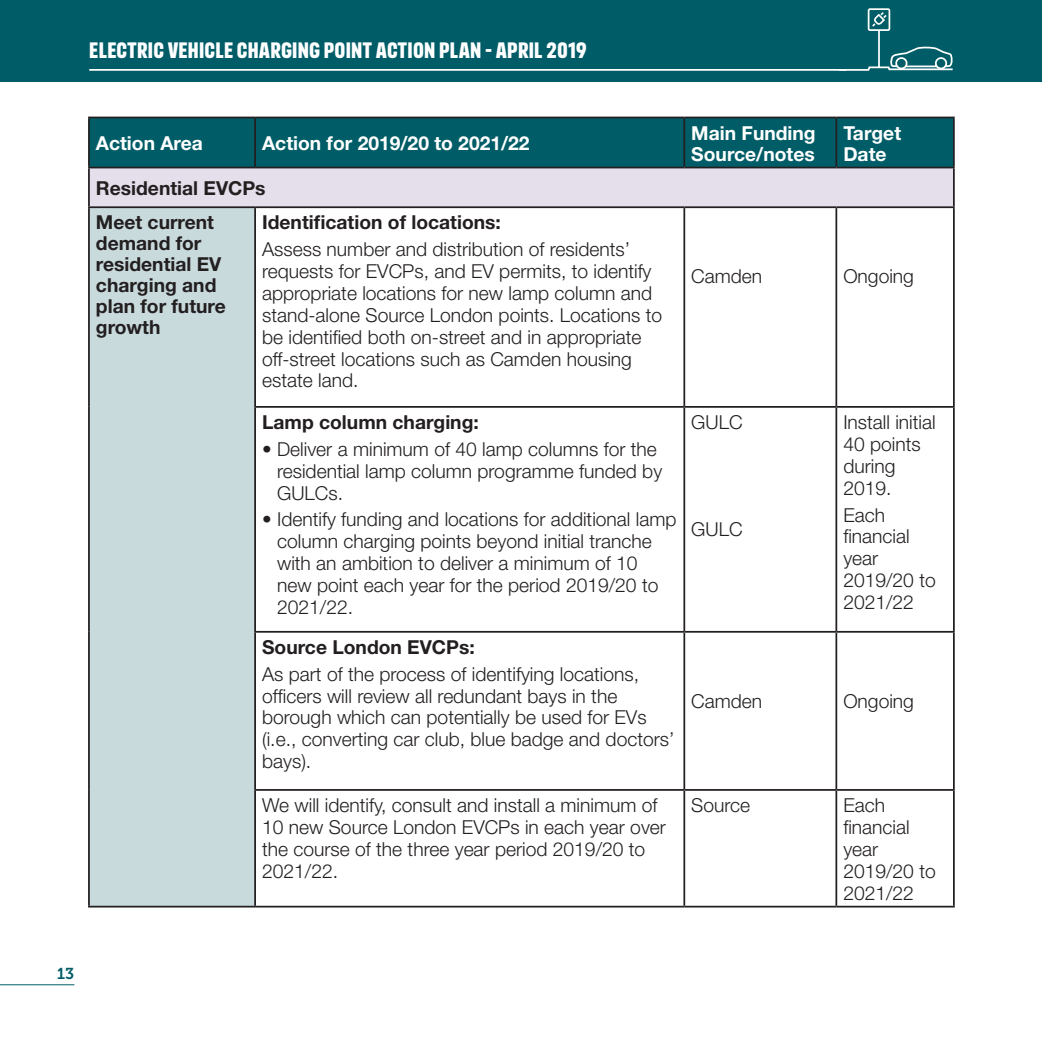
<style>
.page{position:relative;width:1042px;height:1042px;background:#fff}
.page>*{position:absolute;margin:0;border:0;box-sizing:border-box;transform-origin:0 0}
.NEW_Table_text{font:300 19.25px/21.9px "Helvetica Neue";color:#231f20}
.NEW_Table_text-2{font:700 19.25px/21px "Helvetica Neue";color:#231f20}
.t1{font:700 19.25px "ONEYOUSANS";letter-spacing:.01em;color:#fff}
.NEW_Table_text-3{font:700 19.25px "Helvetica Neue";color:#fff}
.Table_text{font:700 19.25px/21px "Helvetica Neue";color:#fff}
.t2{font:15.75px "Museo Slab 700";color:#005d67}
</style>
<div class="page">
<hr style="left:0;top:984px;width:74px;height:1px;background:#005d67">
<div style="left:0;top:0;width:1042px;height:82px;background:#005d67"></div>
<hr style="left:89px;top:69px;width:757px;height:2px;background:#fff">
<svg style="left:837px;top:8px;width:115px;height:63px"></svg>
<div style="left:90px;top:118px;width:863px;height:49px;background:#005d67"></div>
<div style="left:89px;top:168px;width:865px;height:39px;background:#e5dfec"></div>
<div style="left:89px;top:207px;width:166px;height:699px;background:#c9dadd"></div>
<hr style="left:88px;top:117px;width:167px;height:1px;background:#231f20">
<hr style="left:88px;top:118px;width:2px;height:49px;background:#231f20">
<hr style="left:255px;top:117px;width:429px;height:1px;background:#231f20">
<hr style="left:254px;top:118px;width:2px;height:49px;background:#231f20">
<hr style="left:684px;top:117px;width:152px;height:1px;background:#231f20">
<hr style="left:683px;top:118px;width:2px;height:49px;background:#231f20">
<hr style="left:836px;top:117px;width:119px;height:1px;background:#231f20">
<hr style="left:835px;top:118px;width:2px;height:49px;background:#231f20">
<hr style="left:953px;top:118px;width:2px;height:49px;background:#231f20">
<hr style="left:88px;top:167px;width:167px;height:1px;background:#231f20">
<hr style="left:88px;top:168px;width:2px;height:38px;background:#231f20">
<hr style="left:255px;top:167px;width:429px;height:1px;background:#231f20">
<hr style="left:684px;top:167px;width:152px;height:1px;background:#231f20">
<hr style="left:836px;top:167px;width:119px;height:1px;background:#231f20">
<hr style="left:953px;top:168px;width:2px;height:38px;background:#231f20">
<hr style="left:88px;top:206px;width:167px;height:2px;background:#231f20">
<hr style="left:88px;top:208px;width:2px;height:199px;background:#231f20">
<hr style="left:255px;top:206px;width:429px;height:2px;background:#231f20">
<hr style="left:254px;top:208px;width:2px;height:198px;background:#231f20">
<hr style="left:684px;top:206px;width:152px;height:2px;background:#231f20">
<hr style="left:683px;top:208px;width:2px;height:198px;background:#231f20">
<hr style="left:836px;top:206px;width:119px;height:2px;background:#231f20">
<hr style="left:835px;top:208px;width:2px;height:198px;background:#231f20">
<hr style="left:953px;top:208px;width:2px;height:198px;background:#231f20">
<hr style="left:88px;top:407px;width:2px;height:225px;background:#231f20">
<hr style="left:254px;top:406px;width:430px;height:2px;background:#231f20">
<hr style="left:254px;top:408px;width:2px;height:223px;background:#231f20">
<hr style="left:684px;top:406px;width:152px;height:2px;background:#231f20">
<hr style="left:683px;top:408px;width:2px;height:223px;background:#231f20">
<hr style="left:836px;top:406px;width:119px;height:2px;background:#231f20">
<hr style="left:835px;top:408px;width:2px;height:223px;background:#231f20">
<hr style="left:953px;top:408px;width:2px;height:223px;background:#231f20">
<hr style="left:88px;top:632px;width:2px;height:158px;background:#231f20">
<hr style="left:254px;top:631px;width:430px;height:2px;background:#231f20">
<hr style="left:254px;top:633px;width:2px;height:156px;background:#231f20">
<hr style="left:684px;top:631px;width:152px;height:2px;background:#231f20">
<hr style="left:683px;top:633px;width:2px;height:156px;background:#231f20">
<hr style="left:836px;top:631px;width:119px;height:2px;background:#231f20">
<hr style="left:835px;top:633px;width:2px;height:156px;background:#231f20">
<hr style="left:953px;top:633px;width:2px;height:156px;background:#231f20">
<hr style="left:88px;top:790px;width:2px;height:116px;background:#231f20">
<hr style="left:254px;top:789px;width:430px;height:2px;background:#231f20">
<hr style="left:254px;top:791px;width:2px;height:115px;background:#231f20">
<hr style="left:684px;top:789px;width:152px;height:2px;background:#231f20">
<hr style="left:683px;top:791px;width:2px;height:115px;background:#231f20">
<hr style="left:836px;top:789px;width:119px;height:2px;background:#231f20">
<hr style="left:835px;top:791px;width:2px;height:115px;background:#231f20">
<hr style="left:953px;top:791px;width:2px;height:115px;background:#231f20">
<hr style="left:88px;top:906px;width:167px;height:1px;background:#231f20">
<hr style="left:255px;top:906px;width:429px;height:1px;background:#231f20">
<hr style="left:684px;top:906px;width:152px;height:1px;background:#231f20">
<hr style="left:836px;top:906px;width:119px;height:1px;background:#231f20">
<p class="t1" style="left:89px;top:40px;width:499px">ELECTRIC VEHICLE CHARGING POINT ACTION PLAN - APRIL 2019</p>
<p class="NEW_Table_text-3" style="left:96px;top:131px;width:108px">Action Area</p>
<p class="NEW_Table_text-3" style="left:262px;top:131px;width:269px">Action for 2019/20 to 2021/22</p>
<p class="Table_text" style="left:691px;top:122px;width:126px">Main Funding<br>Source/notes</p>
<p class="Table_text" style="left:843px;top:122px;width:59px">Target<br>Date</p>
<p class="NEW_Table_text-2" style="left:96px;top:177px;width:171px">Residential EVCPs</p>
<p class="NEW_Table_text-2" style="left:96px;top:211px;width:131px">Meet current demand for residential EV charging and plan for future growth</p>
<p class="NEW_Table_text-2" style="left:262px;top:211px;width:240px">Identification of locations:</p>
<p class="NEW_Table_text" style="left:262px;top:238px;width:402px">Assess number and distribution of residents’ requests for EVCPs, and EV permits, to identify appropriate locations for new lamp column and stand-alone Source London points. Locations to be identified both on-street and in appropriate off-street locations such as Camden housing estate land.</p>
<p class="NEW_Table_text" style="left:691px;top:265px;width:72px">Camden</p>
<p class="NEW_Table_text" style="left:843px;top:265px;width:72px">Ongoing</p>
<p class="NEW_Table_text-2" style="left:262px;top:411px;width:218px">Lamp column charging:</p>
<p class="NEW_Table_text" style="left:277px;top:437px;width:387px;text-indent:-15px">• Deliver a minimum of 40 lamp columns for the residential lamp column programme funded by<br>GULCs.</p>
<p class="NEW_Table_text" style="left:277px;top:508px;width:401px;text-indent:-15px">• Identify funding and locations for additional lamp column charging points beyond initial tranche with an ambition to deliver a minimum of 10 new point each year for the period 2019/20 to 2021/22.</p>
<p class="NEW_Table_text-2" style="left:262px;top:636px;width:214px">Source London EVCPs:</p>
<p class="NEW_Table_text" style="left:262px;top:662px;width:414px">As part of the process of identifying locations, officers will review all redundant bays in the borough which can potentially be used for EVs (i.e., converting car club, blue badge and doctors’ bays).</p>
<p class="NEW_Table_text" style="left:691px;top:411px;width:53px">GULC</p>
<p class="NEW_Table_text" style="left:691px;top:518px;width:53px">GULC</p>
<p class="NEW_Table_text" style="left:843px;top:411px;width:94px">Install initial<br>40 points during<br>2019.</p>
<p class="NEW_Table_text" style="left:843px;top:503px;width:94px">Each financial year<br>2019/20 to<br>2021/22</p>
<p class="NEW_Table_text" style="left:691px;top:689px;width:72px">Camden</p>
<p class="NEW_Table_text" style="left:843px;top:689px;width:72px">Ongoing</p>
<p class="NEW_Table_text" style="left:262px;top:794px;width:405px">We will identify, consult and install a minimum of 10 new Source London EVCPs in each year over the course of the three year period 2019/20 to 2021/22.</p>
<p class="NEW_Table_text" style="left:691px;top:794px;width:60px">Source</p>
<p class="NEW_Table_text" style="left:843px;top:794px;width:94px">Each financial year<br>2019/20 to<br>2021/22</p>
<p class="t2" style="left:57px;top:965px;width:19px">13</p>
</div>
